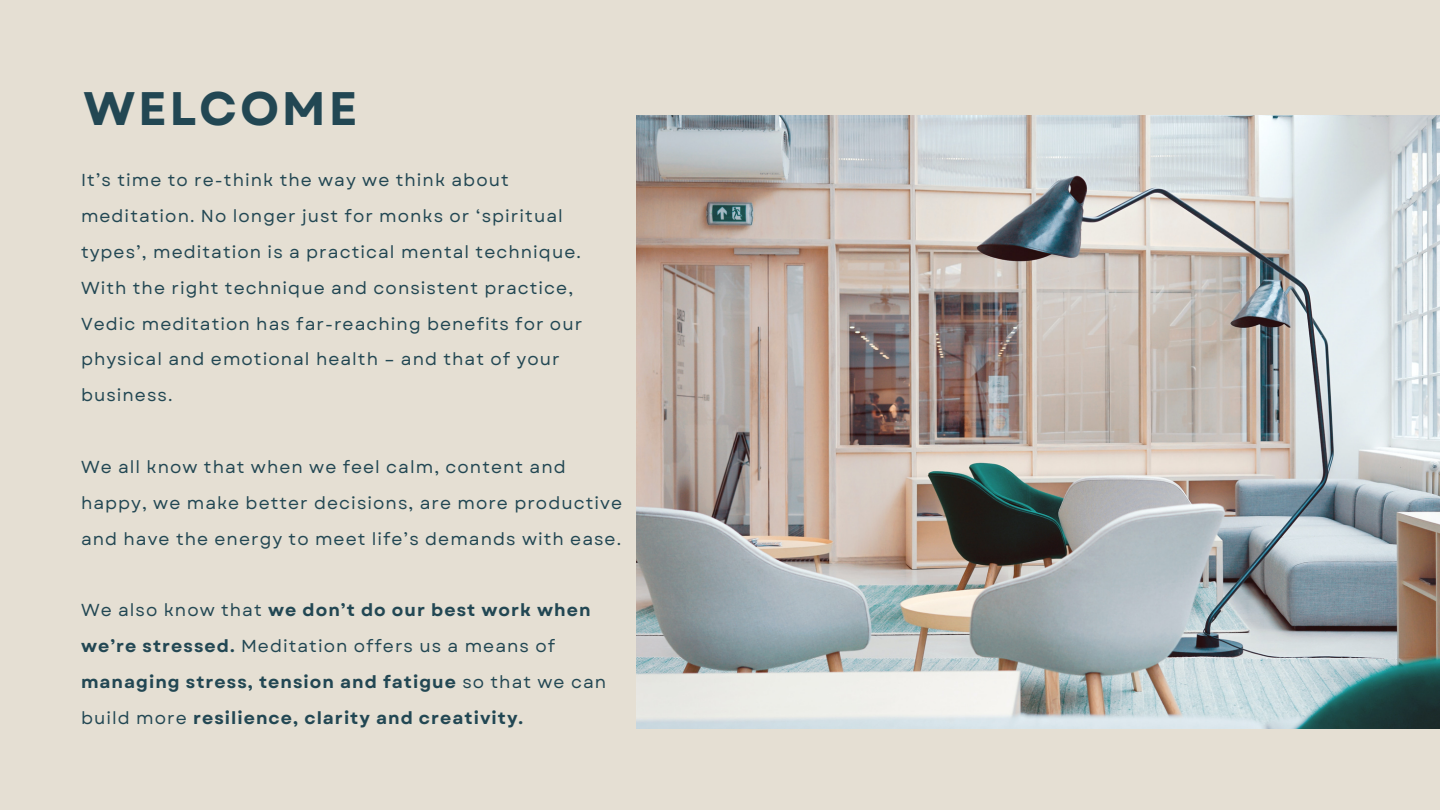
<style>
.page{position:relative;width:1440px;height:810px;background:#e5dfd3}
.page>*{position:absolute;margin:0;border:0;box-sizing:border-box;transform-origin:0 0}
.t1{font:700 47px "Garet";letter-spacing:.06em;color:#224753}
.t2{font:17.3px/35.9px "Garet";letter-spacing:.06em;color:#224753}
.t3{font:700 17.3px/35.9px "Garet";letter-spacing:.06em;color:#224753}
.s1{font-weight:400}
</style>
<div class="page">
<img style="left:637px;top:115px;width:803px;height:614px">
<p class="t1" style="left:83px;top:75px;width:275px">WELCOME</p>
<p class="t2" style="left:81px;top:162px;width:503px">It’s time to re-think the way we think about meditation. No longer just for monks or ‘spiritual types’, meditation is a practical mental technique.<br>With the right technique and consistent practice, Vedic meditation has far-reaching benefits for our physical and emotional health – and that of your business.</p>
<p class="t2" style="left:81px;top:449px;width:543px">We all know that when we feel calm, content and happy, we make better decisions, are more productive and have the energy to meet life’s demands with ease.</p>
<p class="t3" style="left:81px;top:593px;width:527px"><span class="s1">We also know that</span> we don’t do our best work when we’re stressed. <span class="s1">Meditation offers us a means of </span>managing stress, tension and fatigue <span class="s1">so that we can build more</span> resilience, clarity and creativity.</p>
</div>
